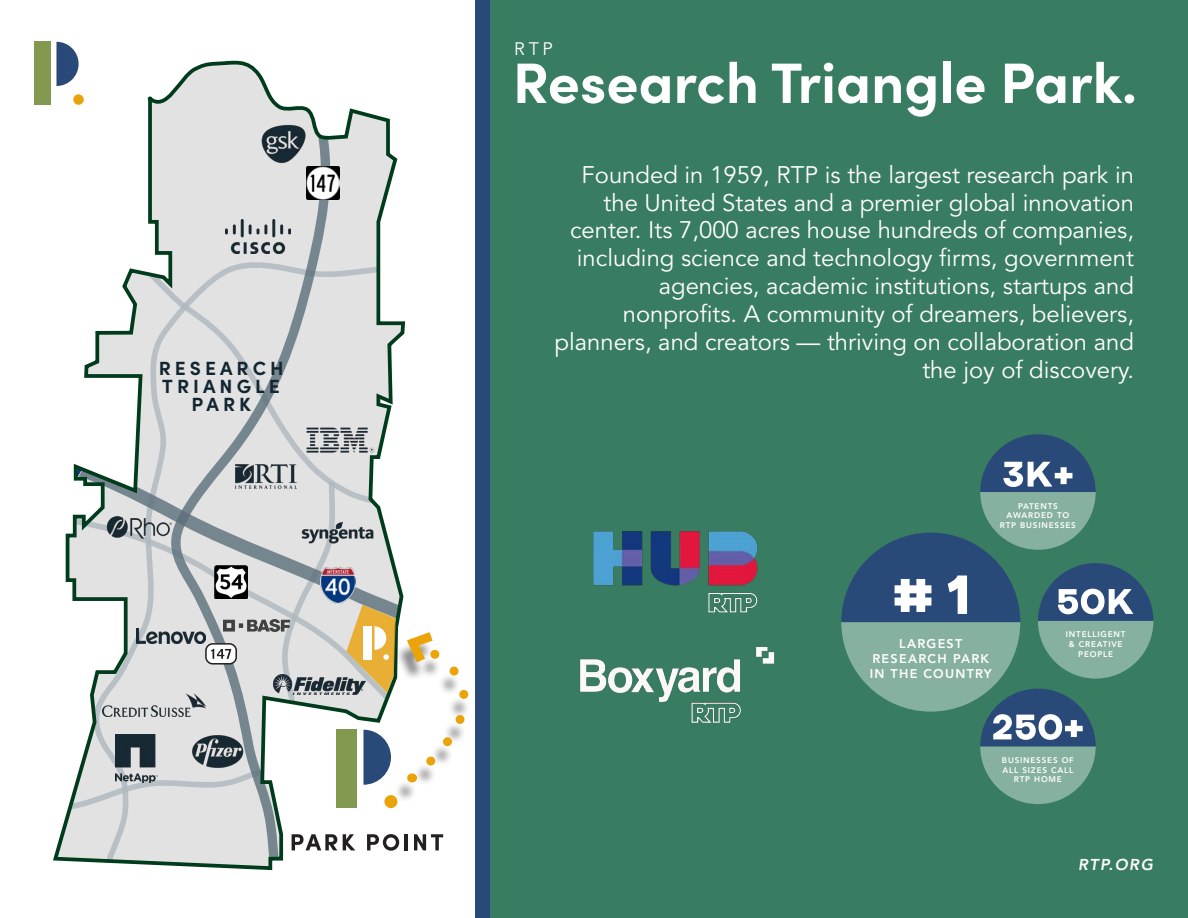
<style>
.page{position:relative;width:1188px;height:918px;background:#fff}
.page>*{position:absolute;margin:0;border:0;box-sizing:border-box;transform-origin:0 0}
.t1{font:700 57px "Sofia Pro";color:#fff}
.t2{font:23.85px/27.9px "Avenir LT Std";color:#fff;text-align:right}
.t3{font:700 19.2px/18px "Sofia Pro";letter-spacing:.21em;color:#122632;text-align:center}
.t4{font:18px "Avenir LT Std";color:#fff}
.t5{font:italic 800 15.6px "Avenir LT Std";letter-spacing:.1em;color:#fff}
.t6{font:800 12.6px/15.1px "Avenir LT Std";letter-spacing:.1em;color:#fff;text-align:center}
.t7{font:800 8.1px/9.8px "Avenir LT Std";letter-spacing:.1em;color:#fff;text-align:center}
</style>
<div class="page">
<div style="left:490px;top:0;width:698px;height:918px;background:#387d61"></div>
<svg style="left:53px;top:60px;width:354px;height:811px"></svg>
<svg style="left:841px;top:434px;width:312px;height:370px"></svg>
<div style="left:35px;top:42px;width:16px;height:63px;background:#82994f"></div>
<svg style="left:56px;top:42px;width:23px;height:44px"></svg>
<div style="left:73px;top:94px;width:11px;height:11px;background:#eba30a;border-radius:50%"></div>
<div style="left:206px;top:644px;width:30px;height:20px;background:#fff;border-radius:7px"></div>
<div style="left:205px;top:643px;width:32px;height:22px;border:2px solid #231f20;border-radius:7px"></div>
<svg style="left:211px;top:649px;width:20px;height:10px"></svg>
<img style="left:226px;top:219px;width:65px;height:35px">
<img style="left:273px;top:674px;width:73px;height:20px">
<img style="left:306px;top:427px;width:68px;height:25px">
<img style="left:137px;top:629px;width:68px;height:14px">
<img style="left:116px;top:734px;width:42px;height:48px">
<img style="left:252px;top:122px;width:62px;height:44px">
<img style="left:231px;top:461px;width:69px;height:32px">
<img style="left:102px;top:512px;width:73px;height:31px">
<img style="left:102px;top:693px;width:103px;height:23px">
<img style="left:191px;top:734px;width:52px;height:34px">
<img style="left:224px;top:619px;width:65px;height:15px">
<img style="left:300px;top:521px;width:74px;height:23px">
<img style="left:593px;top:531px;width:165px;height:82px">
<img style="left:580px;top:648px;width:195px;height:75px">
<div style="left:336px;top:730px;width:21px;height:78px;background:#82994f"></div>
<div style="left:384px;top:795px;width:13px;height:13px;background:#eba30a;border-radius:50%"></div>
<svg style="left:292px;top:834px;width:45px;height:16px"></svg>
<svg style="left:343px;top:834px;width:12px;height:16px"></svg>
<svg style="left:367px;top:834px;width:32px;height:17px"></svg>
<hr style="left:404px;top:834px;width:4px;height:16px;background:#231f20">
<svg style="left:414px;top:834px;width:29px;height:16px"></svg>
<div style="left:394px;top:638px;width:76px;height:165px;background:#231f20;opacity:.55"></div>
<svg style="left:346px;top:605px;width:144px;height:180px"></svg>
<p class="t3" style="left:159px;top:358px;width:126px">RESEARCH<br>TRIANGLE<br>PARK</p>
<p class="t4" style="left:514px;top:39px;width:40px">RTP</p>
<p class="t1" style="left:513px;top:39px;width:626px">Research Triangle Park.</p>
<p class="t2" style="left:554px;top:161px;width:581px">Founded in 1959, RTP is the largest research park in the United States and a premier global innovation center. Its 7,000 acres house hundreds of companies, including science and technology firms, government agencies, academic institutions, startups and nonprofits. A community of dreamers, believers, planners, and creators — thriving on collaboration and the joy of discovery.</p>
<p class="t7" style="left:1000px;top:501px;width:78px">PATENTS<br>AWARDED TO<br>RTP BUSINESSES</p>
<p class="t6" style="left:870px;top:636px;width:124px">LARGEST<br>RESEARCH PARK<br>IN THE COUNTRY</p>
<p class="t7" style="left:1066px;top:630px;width:61px">INTELLIGENT &amp; CREATIVE<br>PEOPLE</p>
<p class="t7" style="left:1002px;top:755px;width:74px">BUSINESSES OF<br>ALL SIZES CALL<br>RTP HOME</p>
<p class="t5" style="left:1078px;top:855px;width:76px">RTP.ORG</p>
</div>
